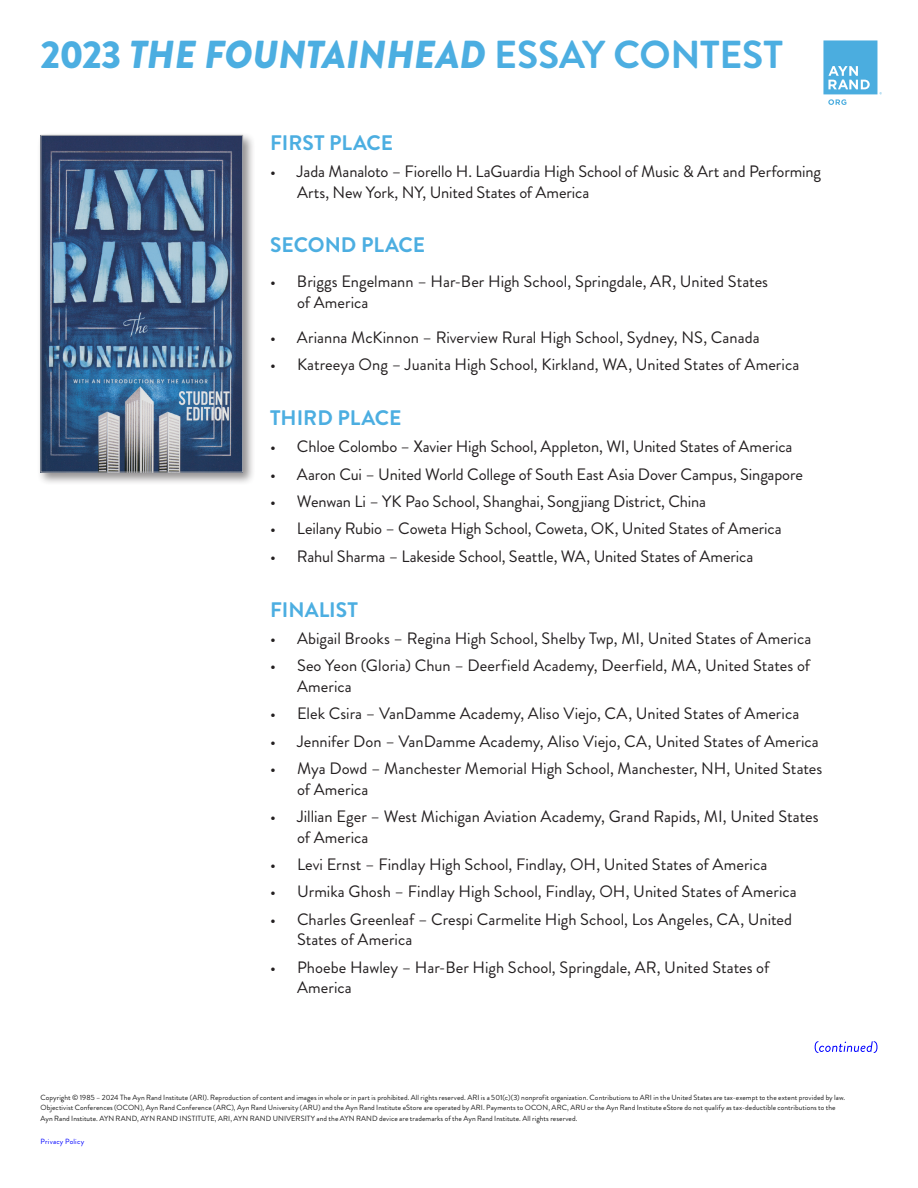
<style>
.page{position:relative;width:918px;height:1188px;background:#fff}
.page>*{position:absolute;margin:0;border:0;box-sizing:border-box;transform-origin:0 0}
.t1{font:italic 900 39px "Brandon Grotesque";letter-spacing:-.005em;color:#4caee1}
.Normal__Web{font:700 21px "Brandon Grotesque";color:#4caee1}
.Normal__Web-2{font:16.5px/20.7px "Brandon Grotesque";color:#231f20}
.t2{font:7.5px/10.5px "Brandon Grotesque";letter-spacing:.005em;color:#1b1b1b}
.t3{font:7.5px "Brandon Grotesque";letter-spacing:.03em;color:#00f}
.s1{font-style:normal}
.s2{font-weight:700;font-style:normal}
</style>
<div class="page">
<svg style="left:815px;top:1041px;width:63px;height:12px"></svg>
<div style="left:37px;top:132px;width:219px;height:353px;background:#231f20;opacity:.5"></div>
<img style="left:42px;top:137px;width:199px;height:333px">
<div style="left:40px;top:135px;width:203px;height:337px;border:1px solid #a8a9ad"></div>
<svg style="left:823px;top:40px;width:59px;height:65px"></svg>
<h1 class="t1" style="left:40px;top:26px;width:744px"><span class="s1">2023</span> THE FOUNTAINHEAD <span class="s2">ESSAY CONTEST</span></h1>
<p class="Normal__Web" style="left:270px;top:128px;width:125px">FIRST PLACE</p>
<p class="Normal__Web-2" style="left:297px;top:161px;width:526px;text-indent:-27px">• Jada Manaloto – Fiorello H. LaGuardia High School of Music &amp; Art and Performing<br>Arts, New York, NY, United States of America</p>
<p class="Normal__Web" style="left:270px;top:231px;width:156px">SECOND PLACE</p>
<p class="Normal__Web-2" style="left:297px;top:272px;width:473px;text-indent:-27px">• Briggs Engelmann – Har-Ber High School, Springdale, AR, United States of America</p>
<p class="Normal__Web-2" style="left:270px;top:327px;width:491px">• Arianna McKinnon – Riverview Rural High School, Sydney, NS, Canada</p>
<p class="Normal__Web-2" style="left:270px;top:354px;width:531px">• Katreeya Ong – Juanita High School, Kirkland, WA, United States of America</p>
<p class="Normal__Web" style="left:270px;top:403px;width:133px">THIRD PLACE</p>
<p class="Normal__Web-2" style="left:270px;top:437px;width:524px">• Chloe Colombo – Xavier High School, Appleton, WI, United States of America</p>
<p class="Normal__Web-2" style="left:270px;top:464px;width:534px">• Aaron Cui – United World College of South East Asia Dover Campus, Singapore</p>
<p class="Normal__Web-2" style="left:270px;top:491px;width:438px">• Wenwan Li – YK Pao School, Shanghai, Songjiang District, China</p>
<p class="Normal__Web-2" style="left:270px;top:519px;width:513px">• Leilany Rubio – Coweta High School, Coweta, OK, United States of America</p>
<p class="Normal__Web-2" style="left:270px;top:546px;width:485px">• Rahul Sharma – Lakeside School, Seattle, WA, United States of America</p>
<p class="Normal__Web" style="left:270px;top:595px;width:89px">FINALIST</p>
<p class="Normal__Web-2" style="left:270px;top:628px;width:543px">• Abigail Brooks – Regina High School, Shelby Twp, MI, United States of America</p>
<p class="Normal__Web-2" style="left:297px;top:656px;width:515px;text-indent:-27px">• Seo Yeon (Gloria) Chun – Deerfield Academy, Deerfield, MA, United States of<br>America</p>
<p class="Normal__Web-2" style="left:270px;top:704px;width:531px">• Elek Csira – VanDamme Academy, Aliso Viejo, CA, United States of America</p>
<p class="Normal__Web-2" style="left:270px;top:731px;width:550px">• Jennifer Don – VanDamme Academy, Aliso Viejo, CA, United States of America</p>
<p class="Normal__Web-2" style="left:297px;top:758px;width:527px;text-indent:-27px">• Mya Dowd – Manchester Memorial High School, Manchester, NH, United States of America</p>
<p class="Normal__Web-2" style="left:297px;top:806px;width:523px;text-indent:-27px">• Jillian Eger – West Michigan Aviation Academy, Grand Rapids, MI, United States of America</p>
<p class="Normal__Web-2" style="left:270px;top:854px;width:499px">• Levi Ernst – Findlay High School, Findlay, OH, United States of America</p>
<p class="Normal__Web-2" style="left:270px;top:882px;width:528px">• Urmika Ghosh – Findlay High School, Findlay, OH, United States of America</p>
<p class="Normal__Web-2" style="left:297px;top:909px;width:497px;text-indent:-27px">• Charles Greenleaf – Crespi Carmelite High School, Los Angeles, CA, United<br>States of America</p>
<p class="Normal__Web-2" style="left:297px;top:957px;width:474px;text-indent:-27px">• Phoebe Hawley – Har-Ber High School, Springdale, AR, United States of<br>America</p>
<p class="t2" style="left:40px;top:1092px;width:806px">Copyright © 1985 – 2024 The Ayn Rand Institute (ARI). Reproduction of content and images in whole or in part is prohibited. All rights reserved. ARI is a 501(c)(3) nonprofit organization. Contributions to ARI in the United States are tax-exempt to the extent provided by law.<br>Objectivist Conferences (OCON), Ayn Rand Conference (ARC), Ayn Rand University (ARU) and the Ayn Rand Institute eStore are operated by ARI. Payments to OCON, ARC, ARU or the Ayn Rand Institute eStore do not qualify as tax-deductible contributions to the<br>Ayn Rand Institute. AYN RAND, AYN RAND INSTITUTE, ARI, AYN RAND UNIVERSITY and the AYN RAND device are trademarks of the Ayn Rand Institute. All rights reserved.</p>
<p class="t3" style="left:40px;top:1136px;width:45px">Privacy Policy</p>
</div>
